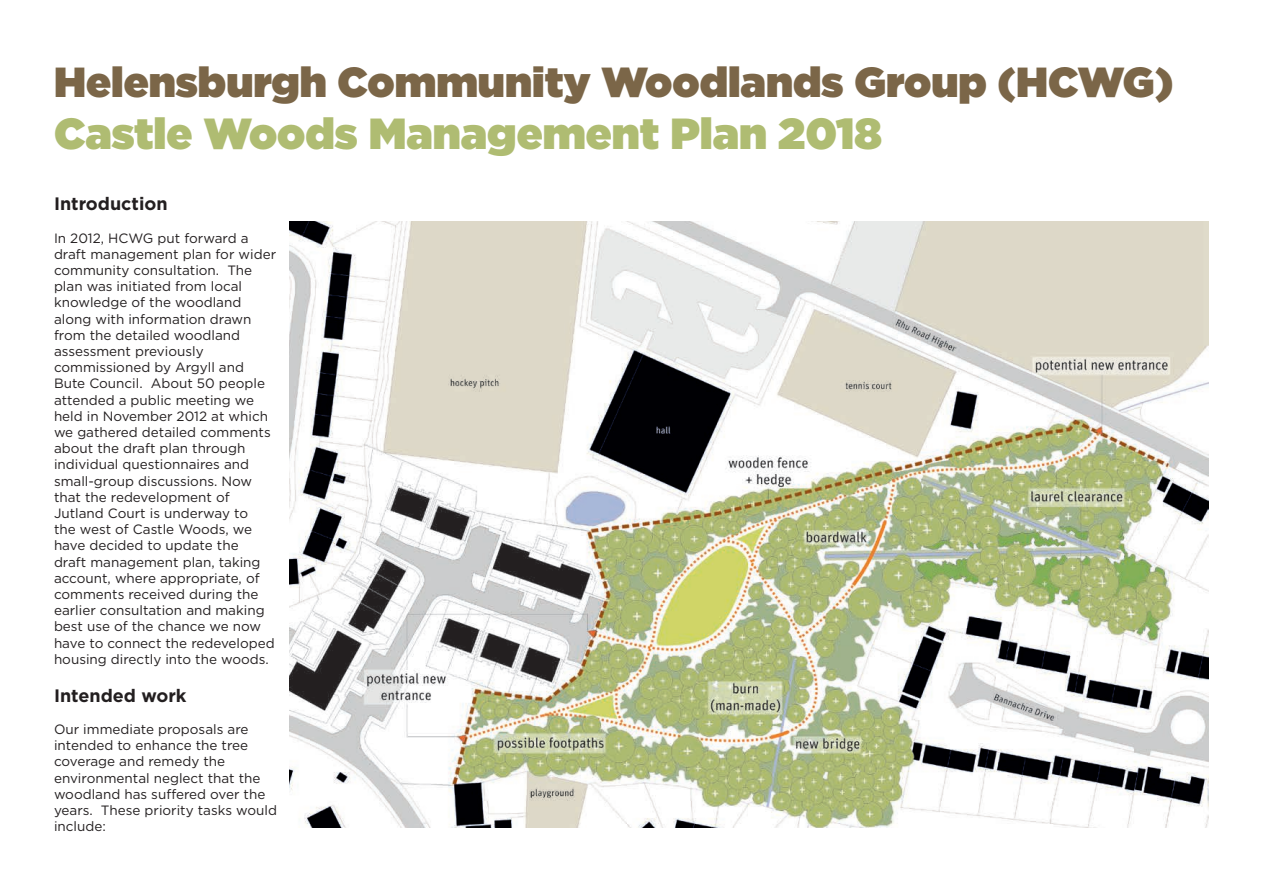
<style>
.page{position:relative;width:1263px;height:893px;background:#fff}
.page>*{position:absolute;margin:0;border:0;box-sizing:border-box;transform-origin:0 0}
.t1{font:900 43.5px "Gotham";color:#afbc72}
.t2{font:900 42px "Gotham";color:#7b6648}
.t3{font:700 18px "Gotham";color:#231f20}
.t4{font:13.5px/16.2px "Gotham";color:#231f20}
</style>
<div class="page">
<img style="left:289px;top:221px;width:920px;height:606px">
<h2 class="t2" style="left:54px;top:52px;width:1121px">Helensburgh Community Woodlands Group (HCWG)</h2>
<h1 class="t1" style="left:54px;top:103px;width:829px">Castle Woods Management Plan 2018</h1>
<h3 class="t3" style="left:54px;top:192px;width:115px">Introduction</h3>
<p class="t4" style="left:54px;top:229px;width:224px">In 2012, HCWG put forward a draft management plan for wider community consultation. The plan was initiated from local knowledge of the woodland along with information drawn from the detailed woodland assessment previously commissioned by Argyll and<br>Bute Council. About 50 people attended a public meeting we held in November 2012 at which we gathered detailed comments about the draft plan through individual questionnaires and small-group discussions. Now that the redevelopment of<br>Jutland Court is underway to<br>the west of Castle Woods, we have decided to update the<br>draft management plan, taking account, where appropriate, of comments received during the earlier consultation and making best use of the chance we now have to connect the redeveloped housing directly into the woods.</p>
<h3 class="t3" style="left:54px;top:683px;width:134px">Intended work</h3>
<p class="t4" style="left:54px;top:721px;width:225px">Our immediate proposals are intended to enhance the tree coverage and remedy the environmental neglect that the woodland has suffered over the years. These priority tasks would include:</p>
</div>
